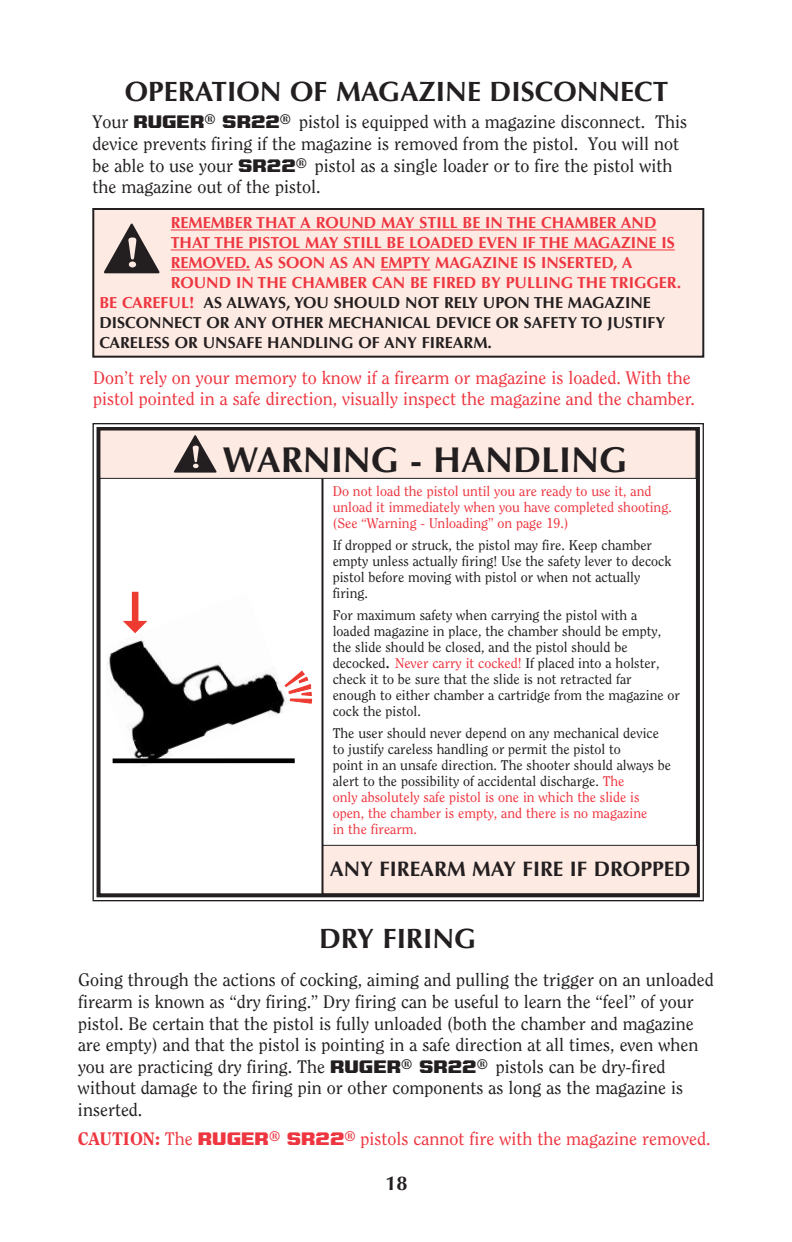
<style>
.page{position:relative;width:792px;height:1242px;background:#fff}
.page>*{position:absolute;margin:0;border:0;box-sizing:border-box;transform-origin:0 0}
.t1{font:700 36px "Optima";color:#231f20}
.t2{font:700 28px "Optima";color:#231f20}
.t3{font:700 21px "Optima";color:#231f20}
.t4{font:700 20px "Optima";color:#231f20}
.t5{font:18px/21.6px "Clearface Std";color:#231f20}
.t6{font:18px/21.6px "Clearface";color:#ee3640}
.t7{font:18px "Clearface Std";color:#ee3640}
.t8{font:700 16px "Optima";color:#ee3640}
.t9{font:700 16px "Optima";color:#231f20}
.t10{font:14px/16px "Clearface Std";color:#231f20}
.t11{font:14px/16px "Clearface Std";color:#ee3640}
.s1{font-family:"Super Duty Clo Sharp";font-weight:800}
.s2{color:#ee3640}
.s3{font-size:18px}
.s4{font-weight:800}
</style>
<div class="page">
<div style="left:97px;top:427px;width:603px;height:470px;border:4px solid #231f20"></div>
<hr style="left:321px;top:478px;width:2px;height:418px;background:#231f20">
<img style="left:107px;top:621px;width:185px;height:145px">
<svg style="left:285px;top:671px;width:27px;height:32px"></svg>
<svg style="left:123px;top:592px;width:24px;height:41px"></svg>
<div style="left:113px;top:758px;width:182px;height:5px;background:#000"></div>
<div style="left:100px;top:431px;width:596px;height:47px;background:#fdeae3"></div>
<div style="left:99px;top:430px;width:598px;height:49px;border:1px solid #231f20"></div>
<svg style="left:174px;top:435px;width:43px;height:38px"></svg>
<div style="left:94px;top:210px;width:608px;height:146px;background:#fdeae3"></div>
<div style="left:92px;top:208px;width:612px;height:150px;border:2px solid #231f20"></div>
<hr style="left:171px;top:230px;width:485px;height:1px;background:#ee3640">
<hr style="left:171px;top:250px;width:504px;height:1px;background:#ee3640">
<hr style="left:171px;top:270px;width:79px;height:1px;background:#ee3640">
<hr style="left:381px;top:270px;width:49px;height:1px;background:#ee3640">
<svg style="left:104px;top:224px;width:56px;height:49px"></svg>
<div style="left:323px;top:846px;width:374px;height:47px;background:#fdeae3"></div>
<div style="left:322px;top:845px;width:376px;height:49px;border:1px solid #231f20"></div>
<h2 class="t2" style="left:125px;top:79px;width:545px">OPERATION OF MAGAZINE DISCONNECT</h2>
<p class="t5" style="left:92px;top:112px;width:596px">Your <span class="s1">RUGER</span><sup>®</sup> <span class="s1">SR22</span><sup>®</sup> pistol is equipped with a magazine disconnect. This device prevents firing if the magazine is removed from the pistol. You will not be able to use your <span class="s1">SR22</span><sup>®</sup> pistol as a single loader or to fire the pistol with the magazine out of the pistol.</p>
<p class="t8" style="left:171px;top:216px;width:487px">REMEMBER THAT A ROUND MAY STILL BE IN THE CHAMBER AND</p>
<p class="t8" style="left:171px;top:236px;width:506px">THAT THE PISTOL MAY STILL BE LOADED EVEN IF THE MAGAZINE IS</p>
<p class="t8" style="left:171px;top:256px;width:463px">REMOVED. AS SOON AS AN EMPTY MAGAZINE IS INSERTED, A</p>
<p class="t8" style="left:171px;top:276px;width:512px">ROUND IN THE CHAMBER CAN BE FIRED BY PULLING THE TRIGGER.</p>
<p class="t9" style="left:100px;top:296px;width:553px"><span class="s2">BE CAREFUL!</span> AS ALWAYS, YOU SHOULD NOT RELY UPON THE MAGAZINE</p>
<p class="t9" style="left:100px;top:316px;width:567px">DISCONNECT OR ANY OTHER MECHANICAL DEVICE OR SAFETY TO JUSTIFY</p>
<p class="t9" style="left:99px;top:336px;width:394px">CARELESS OR UNSAFE HANDLING OF ANY FIREARM.</p>
<p class="t6" style="left:93px;top:368px;width:603px">Don’t rely on your memory to know if a firearm or magazine is loaded. With the pistol pointed in a safe direction, visually inspect the magazine and the chamber.</p>
<h1 class="t1" style="left:223px;top:445px;width:406px">WARNING - HANDLING</h1>
<p class="t11" style="left:333px;top:484px;width:341px">Do not load the pistol until you are ready to use it, and unload it immediately when you have completed shooting. (See “Warning - Unloading” on page 19.)</p>
<p class="t10" style="left:333px;top:538px;width:340px">If dropped or struck, the pistol may fire. Keep chamber empty unless actually firing! Use the safety lever to decock pistol before moving with pistol or when not actually firing.</p>
<p class="t10" style="left:333px;top:608px;width:349px">For maximum safety when carrying the pistol with a<br>loaded magazine in place, the chamber should be empty, the slide should be closed, and the pistol should be decocked<span class="s3">.</span> <span class="s2">Never carry it cocked!</span> If placed into a holster, check it to be sure that the slide is not retracted far<br>enough to either chamber a cartridge from the magazine or cock the pistol.</p>
<p class="t10" style="left:333px;top:726px;width:340px">The user should never depend on any mechanical device to justify careless handling or permit the pistol to<br>point in an unsafe direction. The shooter should always be alert to the possibility of accidental discharge. <span class="s2">The<br>only absolutely safe pistol is one in which the slide is open, the chamber is empty, and there is no magazine<br>in the firearm.</span></p>
<h3 class="t3" style="left:330px;top:861px;width:362px">ANY FIREARM MAY FIRE IF DROPPED</h3>
<h2 class="t2" style="left:319px;top:927px;width:158px">DRY FIRING</h2>
<p class="t5" style="left:78px;top:970px;width:637px">Going through the actions of cocking, aiming and pulling the trigger on an unloaded firearm is known as “dry firing.” Dry firing can be useful to learn the “feel” of your pistol. Be certain that the pistol is fully unloaded (both the chamber and magazine are empty) and that the pistol is pointing in a safe direction at all times, even when you are practicing dry firing. The <span class="s1">RUGER</span><sup>®</sup> <span class="s1">SR22</span><sup>®</sup> pistols can be dry-fired without damage to the firing pin or other components as long as the magazine is inserted.</p>
<p class="t7" style="left:78px;top:1131px;width:634px"><span class="s4">CAUTION:</span> The <span class="s1">RUGER</span><sup>®</sup> <span class="s1">SR22</span><sup>®</sup> pistols cannot fire with the magazine removed.</p>
<h3 class="t4" style="left:385px;top:1175px;width:24px">18</h3>
</div>
